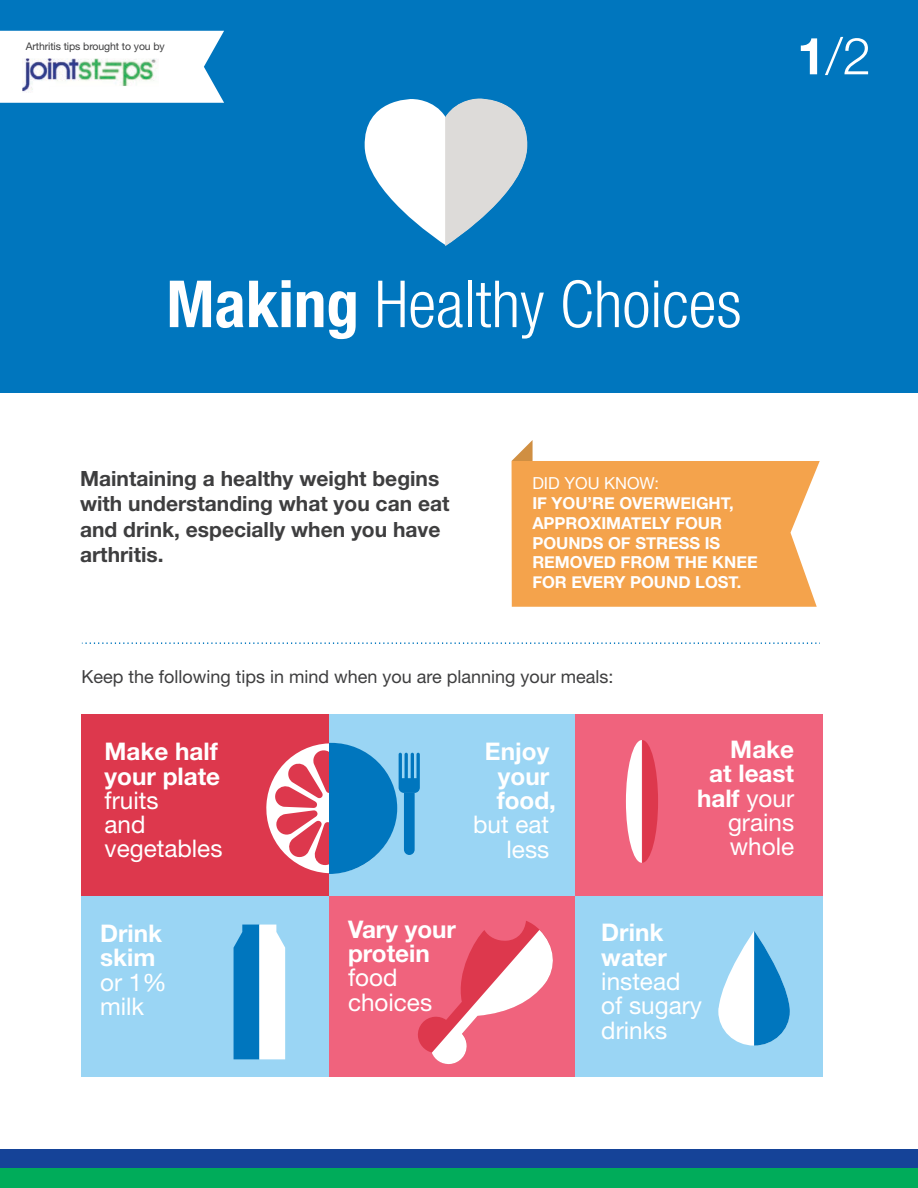
<style>
.page{position:relative;width:918px;height:1188px;background:#fff}
.page>*{position:absolute;margin:0;border:0;box-sizing:border-box;transform-origin:0 0}
.t1{font:300 condensed 65.1px "Helvetica Neue LT Std";color:#fff}
.t2{font:300 51.3px "Helvetica Neue LT Std";color:#fff}
.t3{font:700 24.3px/24.3px "Helvetica Neue LT Std";color:#fff}
.t4{font:24.3px/24.3px "Helvetica Neue LT Std";color:#fff}
.t5{font:700 21px/25.2px "Helvetica Neue LT Std";color:#3e3e3f}
.t6{font:18px "Helvetica Neue LT Std";color:#3e3e3f}
.t7{font:700 16.5px/19.8px "Helvetica Neue";color:#fff}
.t8{font:16.5px "Helvetica Neue";color:#fff}
.t9{font:10.5px "Helvetica Neue LT Std";letter-spacing:-.01em;color:#3e3e3f}
.s1{font-weight:700}
.s2{font-weight:400}
</style>
<div class="page">
<svg style="left:512px;top:440px;width:21px;height:21px"></svg>
<div style="left:329px;top:895px;width:246px;height:181px;background:#f0637d"></div>
<div style="left:327px;top:714px;width:248px;height:181px;background:#9ad5f4"></div>
<div style="left:81px;top:895px;width:248px;height:181px;background:#9ad5f4"></div>
<div style="left:81px;top:714px;width:248px;height:181px;background:#dd384d"></div>
<div style="left:512px;top:461px;width:308px;height:146px;background:#f4a34c"></div>
<div style="left:0;top:1150px;width:918px;height:19px;background:#154398"></div>
<div style="left:0;top:1169px;width:918px;height:19px;background:#00ac5a"></div>
<svg style="left:82px;top:642px;width:738px;height:2px"></svg>
<div style="left:0;top:0;width:918px;height:392px;background:#0076be"></div>
<svg style="left:0;top:31px;width:224px;height:72px;background:#edf5fa"></svg>
<img style="left:22px;top:58px;width:137px;height:35px">
<svg style="left:364px;top:98px;width:164px;height:148px"></svg>
<svg style="left:234px;top:925px;width:51px;height:134px;background:#81bcdf"></svg>
<svg style="left:266px;top:742px;width:154px;height:132px"></svg>
<div style="left:575px;top:895px;width:248px;height:181px;background:#9ad5f4"></div>
<svg style="left:718px;top:931px;width:72px;height:115px"></svg>
<div style="left:575px;top:714px;width:247px;height:181px;background:#f0637d"></div>
<svg style="left:626px;top:740px;width:32px;height:123px"></svg>
<svg style="left:418px;top:921px;width:135px;height:143px"></svg>
<p class="t9" style="left:26px;top:40px;width:141px">Arthritis tips brought to you by</p>
<h2 class="t2" style="left:797px;top:25px;width:76px"><span class="s1">1</span>/2</h2>
<h1 class="t1" style="left:166px;top:267px;width:577px"><span class="s1">Making</span> Healthy Choices</h1>
<p class="t5" style="left:80px;top:466px;width:371px">Maintaining a healthy weight begins with understanding what you can eat and drink, especially when you have arthritis.</p>
<p class="t8" style="left:532px;top:471px;width:128px">DID YOU KNOW:</p>
<p class="t7" style="left:532px;top:494px;width:227px">IF YOU’RE OVERWEIGHT,<br>APPROXIMATELY FOUR<br>POUNDS OF STRESS IS<br>REMOVED FROM THE KNEE<br>FOR EVERY POUND LOST.</p>
<p class="t6" style="left:81px;top:666px;width:534px">Keep the following tips in mind when you are planning your meals:</p>
<p class="t3" style="left:105px;top:739px;width:117px">Make half your plate</p>
<p class="t4" style="left:105px;top:788px;width:119px">fruits<br>and vegetables</p>
<p class="t3" style="left:100px;top:921px;width:64px">Drink skim</p>
<p class="t4" style="left:100px;top:969px;width:68px">or 1% milk</p>
<p class="t3" style="left:485px;top:739px;width:73px;text-align:center">Enjoy your food,</p>
<p class="t4" style="left:473px;top:812px;width:78px;text-align:right">but eat less</p>
<p class="t3" style="left:348px;top:916px;width:110px">Vary your protein</p>
<p class="t4" style="left:348px;top:965px;width:86px">food choices</p>
<p class="t3" style="left:697px;top:737px;width:99px;text-align:right">Make<br>at least half <span class="s2">your grains whole</span></p>
<p class="t3" style="left:601px;top:920px;width:67px">Drink water</p>
<p class="t4" style="left:601px;top:969px;width:102px">instead of sugary drinks</p>
</div>
